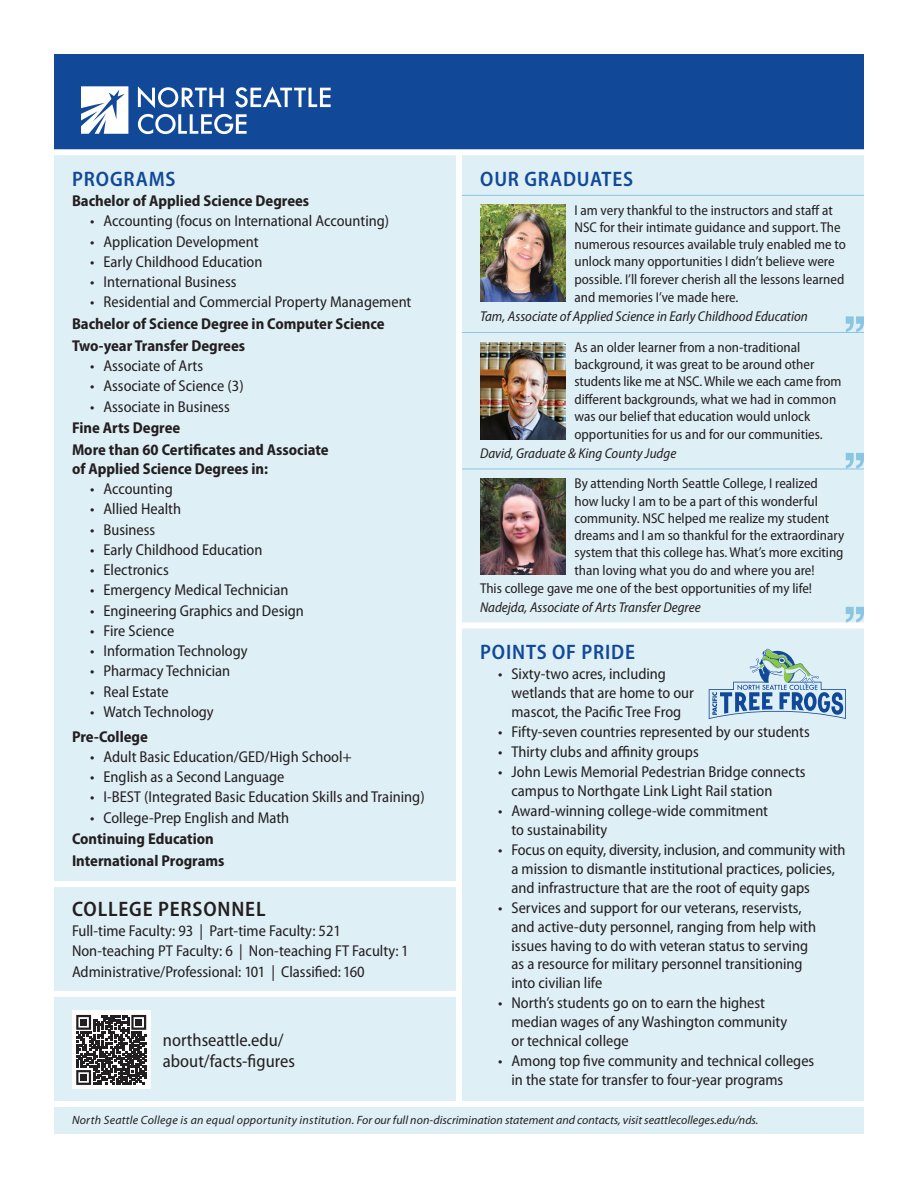
<style>
.page{position:relative;width:918px;height:1188px;background:#fff}
.page>*{position:absolute;margin:0;border:0;box-sizing:border-box;transform-origin:0 0}
.Headline{font:600 semi-condensed 21px "Myriad Pro";letter-spacing:.04em;color:#114998}
.Headline-2{font:600 semi-condensed 21px "Myriad Pro";letter-spacing:.04em;color:#231f20}
.t1{font:semi-condensed 18px/21.6px "Myriad Pro";color:#231f20}
.Body{font:semi-condensed 15.75px/18.8px "Myriad Pro";color:#231f20}
.Body_Bullet{font:semi-condensed 15.75px "Myriad Pro";color:#231f20}
.Subhead{font:700 semi-condensed 15.75px "Myriad Pro";color:#231f20}
.Body-2{font:700 semi-condensed 15.75px/18.8px "Myriad Pro";color:#231f20}
.Body-3{font:semi-condensed 14.25px/17.4px "Myriad Pro";color:#231f20}
.Body-4{font:italic semi-condensed 14.25px "Myriad Pro";color:#231f20}
.t2{font:italic 12px "Myriad Pro";color:#231f20}
</style>
<div class="page">
<div style="left:54px;top:153px;width:810px;height:981px;background:#dfeff6"></div>
<div style="left:54px;top:54px;width:810px;height:99px;background:#114998"></div>
<svg style="left:138px;top:114px;width:109px;height:20px"></svg>
<svg style="left:235px;top:86px;width:96px;height:21px"></svg>
<svg style="left:138px;top:86px;width:86px;height:22px"></svg>
<svg style="left:81px;top:86px;width:47px;height:48px"></svg>
<div style="left:459px;top:622px;width:414px;height:6px;background:#fff"></div>
<svg style="left:709px;top:649px;width:137px;height:70px"></svg>
<div style="left:48px;top:149px;width:827px;height:6px;background:#fff"></div>
<img style="left:480px;top:205px;width:86px;height:97px">
<img style="left:480px;top:342px;width:86px;height:97px">
<img style="left:480px;top:478px;width:86px;height:97px">
<hr style="left:459px;top:469px;width:405px;height:1px;background:#8ac6e1">
<hr style="left:459px;top:332px;width:405px;height:1px;background:#8ac6e1">
<hr style="left:459px;top:195px;width:405px;height:1px;background:#8ac6e1">
<svg style="left:846px;top:453px;width:18px;height:16px"></svg>
<svg style="left:846px;top:316px;width:18px;height:16px"></svg>
<div style="left:456px;top:152px;width:6px;height:954px;background:#fff"></div>
<svg style="left:846px;top:607px;width:18px;height:15px"></svg>
<div style="left:72px;top:1011px;width:78px;height:78px;background:#fff"></div>
<svg style="left:76px;top:1015px;width:70px;height:70px"></svg>
<div style="left:80px;top:1019px;width:7px;height:7px;background:#231f20"></div>
<div style="left:136px;top:1019px;width:6px;height:7px;background:#231f20"></div>
<div style="left:80px;top:1074px;width:7px;height:7px;background:#231f20"></div>
<div style="left:48px;top:991px;width:411px;height:6px;background:#fff"></div>
<div style="left:48px;top:881px;width:411px;height:6px;background:#fff"></div>
<div style="left:48px;top:1101px;width:823px;height:6px;background:#fff"></div>
<p class="Headline" style="left:72px;top:166px;width:105px">PROGRAMS</p>
<p class="Subhead" style="left:72px;top:191px;width:239px">Bachelor of Applied Science Degrees</p>
<p class="Body_Bullet" style="left:90px;top:211px;width:301px">• Accounting (focus on International Accounting)</p>
<p class="Body_Bullet" style="left:90px;top:232px;width:170px">• Application Development</p>
<p class="Body_Bullet" style="left:90px;top:252px;width:174px">• Early Childhood Education</p>
<p class="Body_Bullet" style="left:90px;top:272px;width:148px">• International Business</p>
<p class="Body_Bullet" style="left:90px;top:292px;width:323px">• Residential and Commercial Property Management</p>
<p class="Subhead" style="left:72px;top:314px;width:314px">Bachelor of Science Degree in Computer Science</p>
<p class="Subhead" style="left:72px;top:335px;width:175px">Two-year Transfer Degrees</p>
<p class="Body_Bullet" style="left:90px;top:356px;width:115px">• Associate of Arts</p>
<p class="Body_Bullet" style="left:90px;top:376px;width:155px">• Associate of Science (3)</p>
<p class="Body_Bullet" style="left:90px;top:397px;width:141px">• Associate in Business</p>
<p class="Subhead" style="left:72px;top:418px;width:110px">Fine Arts Degree</p>
<p class="Body-2" style="left:72px;top:440px;width:258px">More than 60 Certificates and Associate of Applied Science Degrees in:</p>
<p class="Body_Bullet" style="left:90px;top:479px;width:84px">• Accounting</p>
<p class="Body_Bullet" style="left:90px;top:499px;width:93px">• Allied Health</p>
<p class="Body_Bullet" style="left:90px;top:520px;width:67px">• Business</p>
<p class="Body_Bullet" style="left:90px;top:540px;width:174px">• Early Childhood Education</p>
<p class="Body_Bullet" style="left:90px;top:560px;width:80px">• Electronics</p>
<p class="Body_Bullet" style="left:90px;top:580px;width:200px">• Emergency Medical Technician</p>
<p class="Body_Bullet" style="left:90px;top:601px;width:215px">• Engineering Graphics and Design</p>
<p class="Body_Bullet" style="left:90px;top:621px;width:86px">• Fire Science</p>
<p class="Body_Bullet" style="left:90px;top:641px;width:159px">• Information Technology</p>
<p class="Body_Bullet" style="left:90px;top:661px;width:142px">• Pharmacy Technician</p>
<p class="Body_Bullet" style="left:90px;top:682px;width:80px">• Real Estate</p>
<p class="Body_Bullet" style="left:90px;top:702px;width:125px">• Watch Technology</p>
<p class="Subhead" style="left:72px;top:726px;width:77px">Pre-College</p>
<p class="Body_Bullet" style="left:90px;top:747px;width:264px">• Adult Basic Education/GED/High School+</p>
<p class="Body_Bullet" style="left:90px;top:767px;width:196px">• English as a Second Language</p>
<p class="Body_Bullet" style="left:90px;top:787px;width:336px">• I-BEST (Integrated Basic Education Skills and Training)</p>
<p class="Body_Bullet" style="left:90px;top:808px;width:201px">• College-Prep English and Math</p>
<p class="Subhead" style="left:72px;top:829px;width:143px">Continuing Education</p>
<p class="Subhead" style="left:72px;top:851px;width:154px">International Programs</p>
<p class="Headline-2" style="left:72px;top:896px;width:195px">COLLEGE PERSONNEL</p>
<p class="Body" style="left:72px;top:921px;width:271px">Full-time Faculty: 93 | Part-time Faculty: 521</p>
<p class="Body" style="left:72px;top:941px;width:338px">Non-teaching PT Faculty: 6 | Non-teaching FT Faculty: 1</p>
<p class="Body" style="left:72px;top:962px;width:294px">Administrative/Professional: 101 | Classified: 160</p>
<p class="t1" style="left:163px;top:1029px;width:133px">northseattle.edu/ about/facts-figures</p>
<p class="Headline" style="left:480px;top:166px;width:155px">OUR GRADUATES</p>
<p class="Body-3" style="left:574px;top:201px;width:273px">I am very thankful to the instructors and staff at NSC for their intimate guidance and support. The numerous resources available truly enabled me to unlock many opportunities I didn’t believe were possible. I’ll forever cherish all the lessons learned and memories I’ve made here.</p>
<p class="Body-4" style="left:480px;top:308px;width:329px">Tam, Associate of Applied Science in Early Childhood Education</p>
<p class="Body-3" style="left:574px;top:338px;width:268px">As an older learner from a non-traditional background, it was great to be around other students like me at NSC. While we each came from different backgrounds, what we had in common was our belief that education would unlock opportunities for us and for our communities.</p>
<p class="Body-4" style="left:480px;top:445px;width:198px">David, Graduate &amp; King County Judge</p>
<p class="Body-3" style="left:574px;top:475px;width:245px">By attending North Seattle College, I realized</p>
<p class="Body-3" style="left:574px;top:492px;width:245px">how lucky I am to be a part of this wonderful</p>
<p class="Body-3" style="left:574px;top:509px;width:256px">community. NSC helped me realize my student</p>
<p class="Body-3" style="left:574px;top:526px;width:271px">dreams and I am so thankful for the extraordinary</p>
<p class="Body-3" style="left:574px;top:544px;width:271px">system that this college has. What’s more exciting</p>
<p class="Body-3" style="left:574px;top:561px;width:242px">than loving what you do and where you are!</p>
<p class="Body-3" style="left:480px;top:579px;width:334px">This college gave me one of the best opportunities of my life!</p>
<p class="Body-4" style="left:480px;top:599px;width:222px">Nadejda, Associate of Arts Transfer Degree</p>
<p class="Headline" style="left:480px;top:639px;width:156px">POINTS OF PRIDE</p>
<p class="Body" style="left:512px;top:664px;width:184px;text-indent:-14px">• Sixty-two acres, including wetlands that are home to our mascot, the Pacific Tree Frog</p>
<p class="Body" style="left:498px;top:722px;width:313px">• Fifty-seven countries represented by our students</p>
<p class="Body" style="left:498px;top:742px;width:202px">• Thirty clubs and affinity groups</p>
<p class="Body" style="left:512px;top:763px;width:296px;text-indent:-14px">• John Lewis Memorial Pedestrian Bridge connects campus to Northgate Link Light Rail station</p>
<p class="Body" style="left:512px;top:802px;width:258px;text-indent:-14px">• Award-winning college-wide commitment to sustainability</p>
<p class="Body" style="left:512px;top:841px;width:335px;text-indent:-14px">• Focus on equity, diversity, inclusion, and community with a mission to dismantle institutional practices, policies, and infrastructure that are the root of equity gaps</p>
<p class="Body" style="left:512px;top:898px;width:306px;text-indent:-14px">• Services and support for our veterans, reservists, and active-duty personnel, ranging from help with issues having to do with veteran status to serving as a resource for military personnel transitioning into civilian life</p>
<p class="Body" style="left:512px;top:994px;width:277px;text-indent:-14px">• North’s students go on to earn the highest median wages of any Washington community or technical college</p>
<p class="Body" style="left:512px;top:1051px;width:304px;text-indent:-14px">• Among top five community and technical colleges in the state for transfer to four-year programs</p>
<p class="t2" style="left:72px;top:1113px;width:688px">North Seattle College is an equal opportunity institution. For our full non-discrimination statement and contacts, visit seattlecolleges.edu/nds.</p>
</div>
